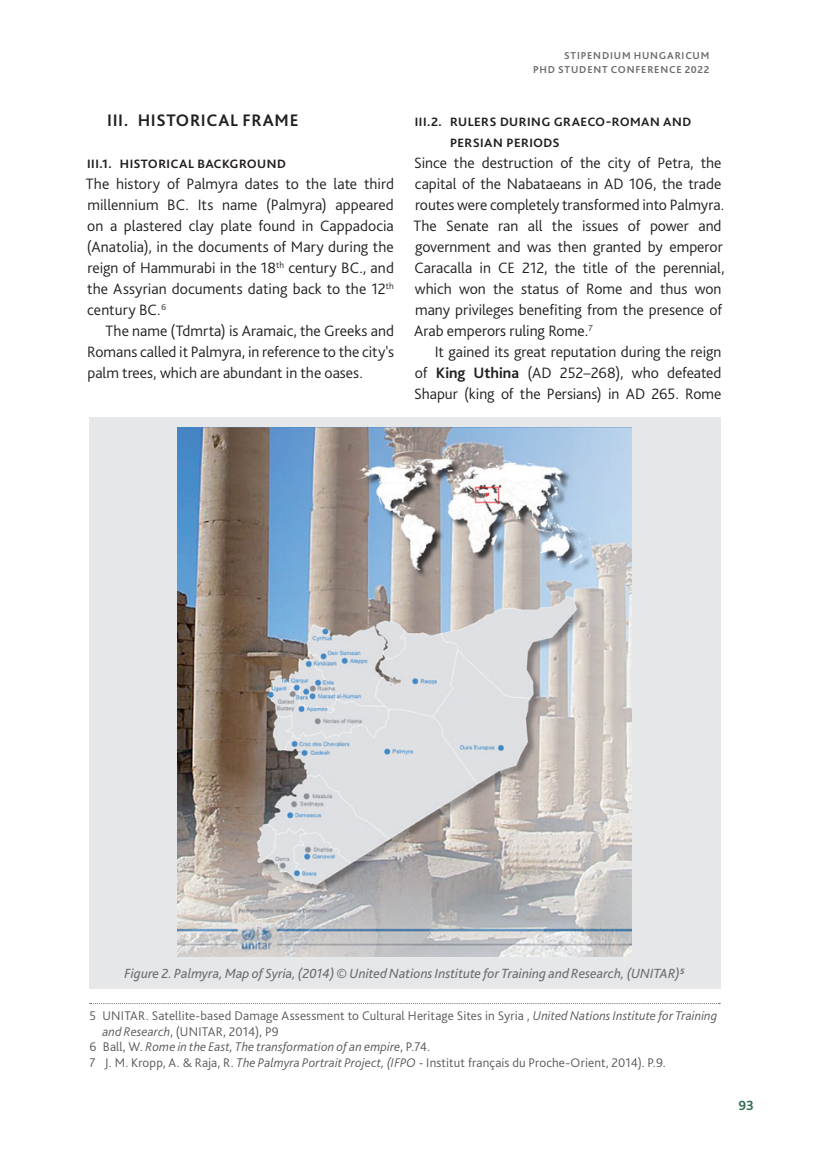
<style>
.page{position:relative;width:819px;height:1166px;background:#fff}
.page>*{position:absolute;margin:0;border:0;box-sizing:border-box;transform-origin:0 0}
.t1{font:700 17.5px "Bliss Pro";letter-spacing:.04em;color:#231f20}
.t2{font:300 15.75px/21px "Bliss Pro";color:#231f20;text-align:justify}
.t3{font:500 15.75px/21px "Bliss Pro";letter-spacing:-.005em;color:#231f20}
.t4{font:700 14px "Bliss Pro";color:#346f54}
.t5{font:italic 13.83px "Bliss Pro";color:#6c6d70}
.t6{font:300 13.12px "Bliss Pro";letter-spacing:.01em;color:#57585a}
.t7{font:italic 300 13.12px "Bliss Pro";letter-spacing:.01em;color:#57585a}
.t8{font:700 10.5px/14px "Bliss Pro";letter-spacing:.075em;color:#6c6d70;text-align:right}
.s1{font-weight:700}
.s2{font-style:italic}
.s3{font-style:normal}
</style>
<div class="page">
<div style="left:89px;top:417px;width:631px;height:571px;background:#e6e7e9"></div>
<img style="left:177px;top:428px;width:454px;height:528px">
<svg style="left:90px;top:1003px;width:630px;height:1px"></svg>
<p class="t1" style="left:107px;top:109px;width:193px">III. HISTORICAL FRAME</p>
<p class="t3" style="left:87px;top:152px;width:201px">iii.1. historical background</p>
<p class="t2" style="left:86px;top:173px;width:310px">The history of Palmyra dates to the late third millennium BC. Its name (Palmyra) appeared on a plastered clay plate found in Cappadocia (Anatolia), in the documents of Mary during the reign of Hammurabi in the 18<sup>th</sup> century BC., and the Assyrian documents dating back to the 12<sup>th </sup>century BC.<sup>6</sup></p>
<p class="t2" style="left:87px;top:320px;width:308px;text-indent:18px">The name (Tdmrta) is Aramaic, the Greeks and Romans called it Palmyra, in reference to the city's palm trees, which are abundant in the oases.</p>
<p class="t8" style="left:533px;top:48px;width:178px">STIPENDIUM HUNGARICUM<br>PHD STUDENT CONFERENCE 2022</p>
<p class="t3" style="left:449px;top:110px;width:243px;text-indent:-35px">iii.2. rulers during graeco-roman and persian periods</p>
<p class="t2" style="left:413px;top:152px;width:313px;text-align:left">Since the destruction of the city of Petra, the capital of the Nabataeans in AD 106, the trade routes were completely transformed into Palmyra.<br>The Senate ran all the issues of power and government and was then granted by emperor Caracalla in CE 212, the title of the perennial, which won the status of Rome and thus won many privileges benefiting from the presence of Arab emperors ruling Rome.<sup>7</sup></p>
<p class="t2" style="left:414px;top:341px;width:309px;text-indent:21px">It gained its great reputation during the reign of <span class="s1">King Uthina</span> (AD 252–268), who defeated Shapur (king of the Persians) in AD 265. Rome</p>
<p class="t5" style="left:125px;top:965px;width:561px">Figure 2. Palmyra, Map of Syria, (2014) © United Nations Institute for Training and Research, (UNITAR)<sup>5</sup></p>
<p class="t6" style="left:89px;top:1007px;width:629px">5 UNITAR. Satellite-based Damage Assessment to Cultural Heritage Sites in Syria , <span class="s2">United Nations Institute for Training</span></p>
<p class="t6" style="left:102px;top:1023px;width:178px"><span class="s2">and Research</span>, (UNITAR, 2014), P9</p>
<p class="t7" style="left:89px;top:1039px;width:342px"><span class="s3">6 Ball, W.</span> Rome in the East, The transformation of an empire<span class="s3">, P.74.</span></p>
<p class="t6" style="left:89px;top:1054px;width:578px">7 J. M. Kropp, A. &amp; Raja, R. <span class="s2">The Palmyra Portrait Project, (IFPO</span> - Institut français du Proche-Orient, 2014). P.9.</p>
<p class="t4" style="left:738px;top:1097px;width:17px">93</p>
</div>
